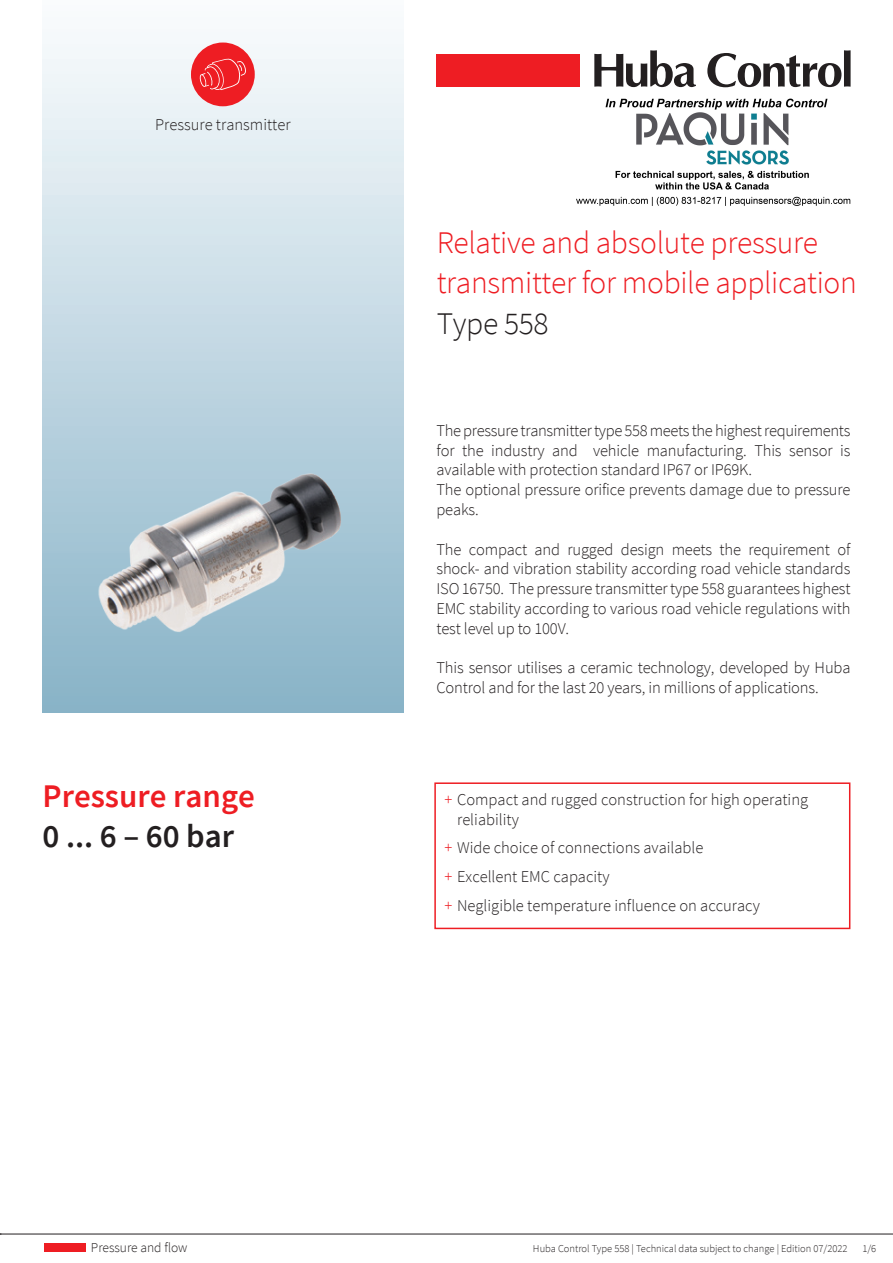
<style>
.page{position:relative;width:893px;height:1263px;background:#fff}
.page>*{position:absolute;margin:0;border:0;box-sizing:border-box;transform-origin:0 0}
.t1{font:600 33px "Source Sans Pro";color:#ee1d23}
.t2{font:600 33px "Source Sans Pro";color:#231f20}
.t3{font:300 31.5px/40.5px "Source Sans Pro";letter-spacing:-.01em;color:#ee1d23}
.t4{font:300 31.5px "Source Sans Pro";letter-spacing:-.01em;color:#231f20}
.t5{font:300 16.5px/19.8px "Source Sans Pro";letter-spacing:-.01em;color:#231f20}
.t6{font:300 13.5px "Source Sans Pro";color:#231f20}
.t7{font:300 10.5px "Source Sans Pro";color:#231f20}
.s1{color:#ee1d23}
</style>
<div class="page">
<hr style="left:0;top:1234px;width:893px;height:1px;background:#231f20">
<div style="left:44px;top:1243px;width:41px;height:9px;background:#ee1d23"></div>
<svg style="left:434px;top:782px;width:417px;height:148px"></svg>
<svg style="left:43px;top:42px;width:360px;height:298px"></svg>
<img style="left:43px;top:340px;width:360px;height:373px">
<div style="left:191px;top:43px;width:64px;height:63px;background:#ee1d23;border-radius:50%"></div>
<svg style="left:200px;top:58px;width:46px;height:32px"></svg>
<div style="left:436px;top:54px;width:144px;height:33px;background:#ee1d23"></div>
<svg style="left:594px;top:50px;width:102px;height:37px"></svg>
<svg style="left:707px;top:50px;width:144px;height:37px"></svg>
<img style="left:576px;top:98px;width:274px;height:108px">
<p class="t5" style="left:155px;top:115px;width:137px">Pressure transmitter</p>
<h1 class="t1" style="left:43px;top:774px;width:214px">Pressure range</h1>
<h1 class="t2" style="left:43px;top:814px;width:193px">0 ... 6 – 60 bar</h1>
<h2 class="t3" style="left:437px;top:222px;width:422px">Relative and absolute pressure transmitter for mobile application</h2>
<h2 class="t4" style="left:437px;top:304px;width:113px">Type 558</h2>
<p class="t5" style="left:436px;top:420px;width:415px">The pressure transmitter type 558 meets the highest requirements for the industry and vehicle manufacturing. This sensor is available with protection standard IP67 or IP69K.<br>The optional pressure orifice prevents damage due to pressure peaks.</p>
<p class="t5" style="left:436px;top:539px;width:415px;text-align:justify">The compact and rugged design meets the requirement of shock- and vibration stability according road vehicle standards ISO 16750. The pressure transmitter type 558 guarantees highest EMC stability according to various road vehicle regulations with test level up to 100V.</p>
<p class="t5" style="left:436px;top:658px;width:415px">This sensor utilises a ceramic technology, developed by Huba<br>Control and for the last 20 years, in millions of applications.</p>
<p class="t5" style="left:457px;top:789px;width:353px;text-indent:-13px"><span class="s1">+</span> Compact and rugged construction for high operating reliability</p>
<p class="t5" style="left:444px;top:833px;width:317px;line-height:28.8px"><span class="s1">+</span> Wide choice of connections available<br><span class="s1">+</span> Excellent EMC capacity<br><span class="s1">+</span> Negligible temperature influence on accuracy</p>
<p class="t6" style="left:91px;top:1239px;width:98px">Pressure and flow</p>
<p class="t7" style="left:533px;top:1242px;width:316px">Huba Control Type 558 | Technical data subject to change | Edition 07/2022</p>
<p class="t7" style="left:862px;top:1242px;width:15px">1/6</p>
</div>
